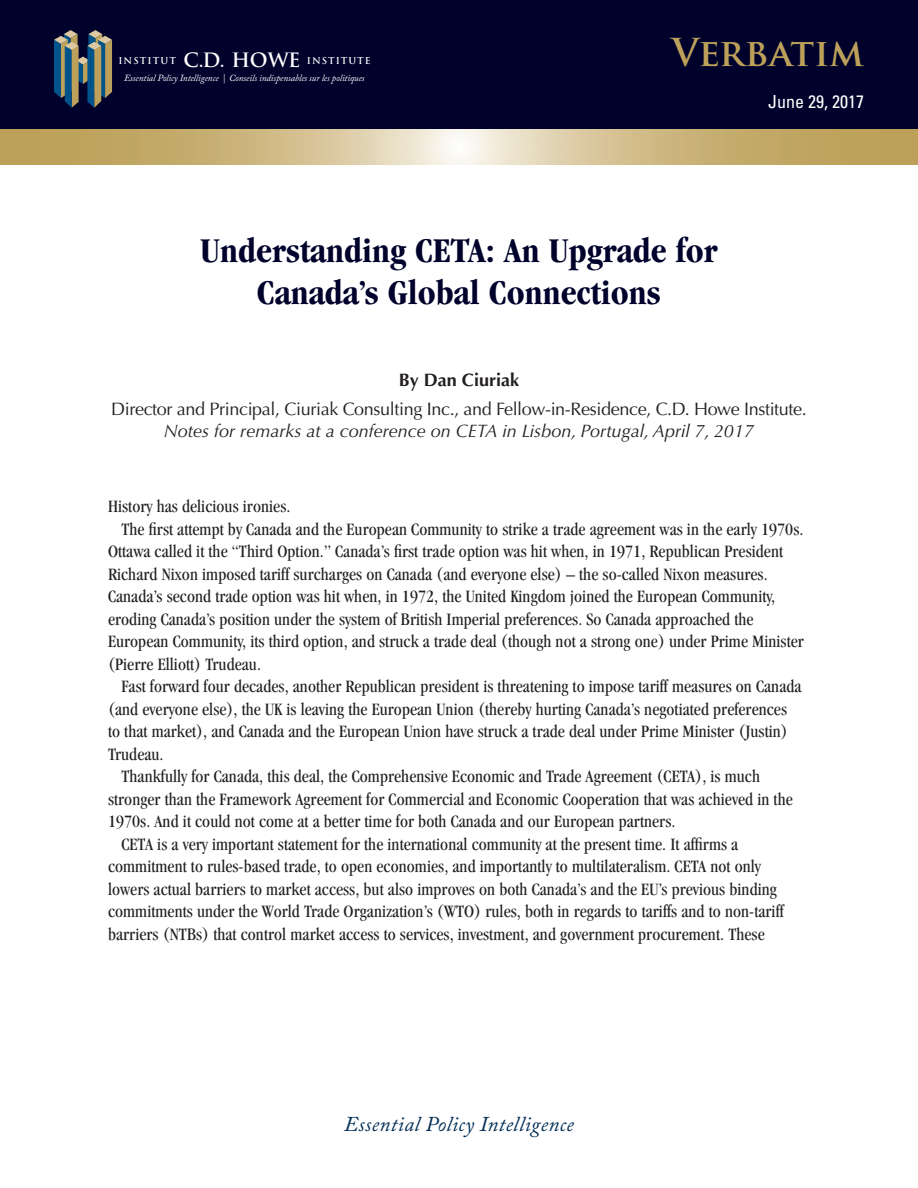
<style>
.page{position:relative;width:918px;height:1188px;background:#fff}
.page>*{position:absolute;margin:0;border:0;box-sizing:border-box;transform-origin:0 0}
.t1{font:700 37.5px "Trajan Pro";color:#bda15a}
.t2{font:700 condensed 36px/42px "Garamond";color:#00022c;text-align:center}
.t3{font:italic 21px "Adobe Caslon Pro";letter-spacing:.02em;color:#002d56}
.t4{font:condensed 18px "Garamond";letter-spacing:.005em;color:#231f20}
.t5{font:18px "Optima";letter-spacing:-.02em;color:#231f20}
.t6{font:italic 18px "Optima";color:#231f20}
.t7{font:700 18px "Optima";color:#231f20}
.t8{font:condensed 18px "Univers";color:#fff}
.t9{font:italic 9.3px "Adobe Caslon Pro";letter-spacing:-.01em;color:#fff}
.t10{font:700 9.3px "Trajan";letter-spacing:.11em;color:#fff}
.s1{font-size:19.35px}
</style>
<div class="page">
<div style="left:0;top:0;width:918px;height:130px;background:#00022c"></div>
<svg style="left:54px;top:30px;width:58px;height:78px"></svg>
<svg style="left:0;top:130px;width:918px;height:34px;background:#d0bb88"></svg>
<p class="t10" style="left:118px;top:55px;width:254px">INSTITUT <span class="s1">C.D. HOWE</span> INSTITUTE</p>
<p class="t9" style="left:124px;top:72px;width:242px">Essential Policy Intelligence | Conseils indispensables sur les politiques</p>
<h1 class="t1" style="left:672px;top:29px;width:194px">Verbatim</h1>
<p class="t8" style="left:768px;top:90px;width:97px">June 29, 2017</p>
<h2 class="t2" style="left:200px;top:229px;width:519px">Understanding CETA: An Upgrade for<br>Canada’s Global Connections</h2>
<p class="t7" style="left:399px;top:369px;width:122px">By Dan Ciuriak</p>
<p class="t5" style="left:111px;top:398px;width:697px">Director and Principal, Ciuriak Consulting Inc., and Fellow-in-Residence, C.D. Howe Institute.</p>
<p class="t6" style="left:164px;top:421px;width:592px">Notes for remarks at a conference on CETA in Lisbon, Portugal, April 7, 2017</p>
<p class="t4" style="left:108px;top:497px;width:184px">History has delicious ironies.</p>
<p class="t4" style="left:122px;top:519px;width:683px">The first attempt by Canada and the European Community to strike a trade agreement was in the early 1970s.</p>
<p class="t4" style="left:108px;top:542px;width:677px">Ottawa called it the “Third Option.” Canada’s first trade option was hit when, in 1971, Republican President</p>
<p class="t4" style="left:108px;top:564px;width:661px">Richard Nixon imposed tariff surcharges on Canada (and everyone else) – the so-called Nixon measures.</p>
<p class="t4" style="left:108px;top:587px;width:669px">Canada’s second trade option was hit when, in 1972, the United Kingdom joined the European Community,</p>
<p class="t4" style="left:108px;top:609px;width:647px">eroding Canada’s position under the system of British Imperial preferences. So Canada approached the</p>
<p class="t4" style="left:108px;top:632px;width:697px">European Community, its third option, and struck a trade deal (though not a strong one) under Prime Minister</p>
<p class="t4" style="left:108px;top:654px;width:155px">(Pierre Elliott) Trudeau.</p>
<p class="t4" style="left:122px;top:677px;width:682px">Fast forward four decades, another Republican president is threatening to impose tariff measures on Canada</p>
<p class="t4" style="left:108px;top:699px;width:681px">(and everyone else), the UK is leaving the European Union (thereby hurting Canada’s negotiated preferences</p>
<p class="t4" style="left:108px;top:722px;width:681px">to that market), and Canada and the European Union have struck a trade deal under Prime Minister (Justin)</p>
<p class="t4" style="left:108px;top:744px;width:57px">Trudeau.</p>
<p class="t4" style="left:122px;top:767px;width:640px">Thankfully for Canada, this deal, the Comprehensive Economic and Trade Agreement (CETA), is much</p>
<p class="t4" style="left:108px;top:789px;width:686px">stronger than the Framework Agreement for Commercial and Economic Cooperation that was achieved in the</p>
<p class="t4" style="left:108px;top:812px;width:569px">1970s. And it could not come at a better time for both Canada and our European partners.</p>
<p class="t4" style="left:122px;top:834px;width:618px">CETA is a very important statement for the international community at the present time. It affirms a</p>
<p class="t4" style="left:108px;top:857px;width:654px">commitment to rules-based trade, to open economies, and importantly to multilateralism. CETA not only</p>
<p class="t4" style="left:108px;top:879px;width:670px">lowers actual barriers to market access, but also improves on both Canada’s and the EU’s previous binding</p>
<p class="t4" style="left:108px;top:902px;width:677px">commitments under the World Trade Organization’s (WTO) rules, both in regards to tariffs and to non-tariff</p>
<p class="t4" style="left:108px;top:924px;width:658px">barriers (NTBs) that control market access to services, investment, and government procurement. These</p>
<p class="t3" style="left:344px;top:1111px;width:231px">Essential Policy Intelligence</p>
</div>
